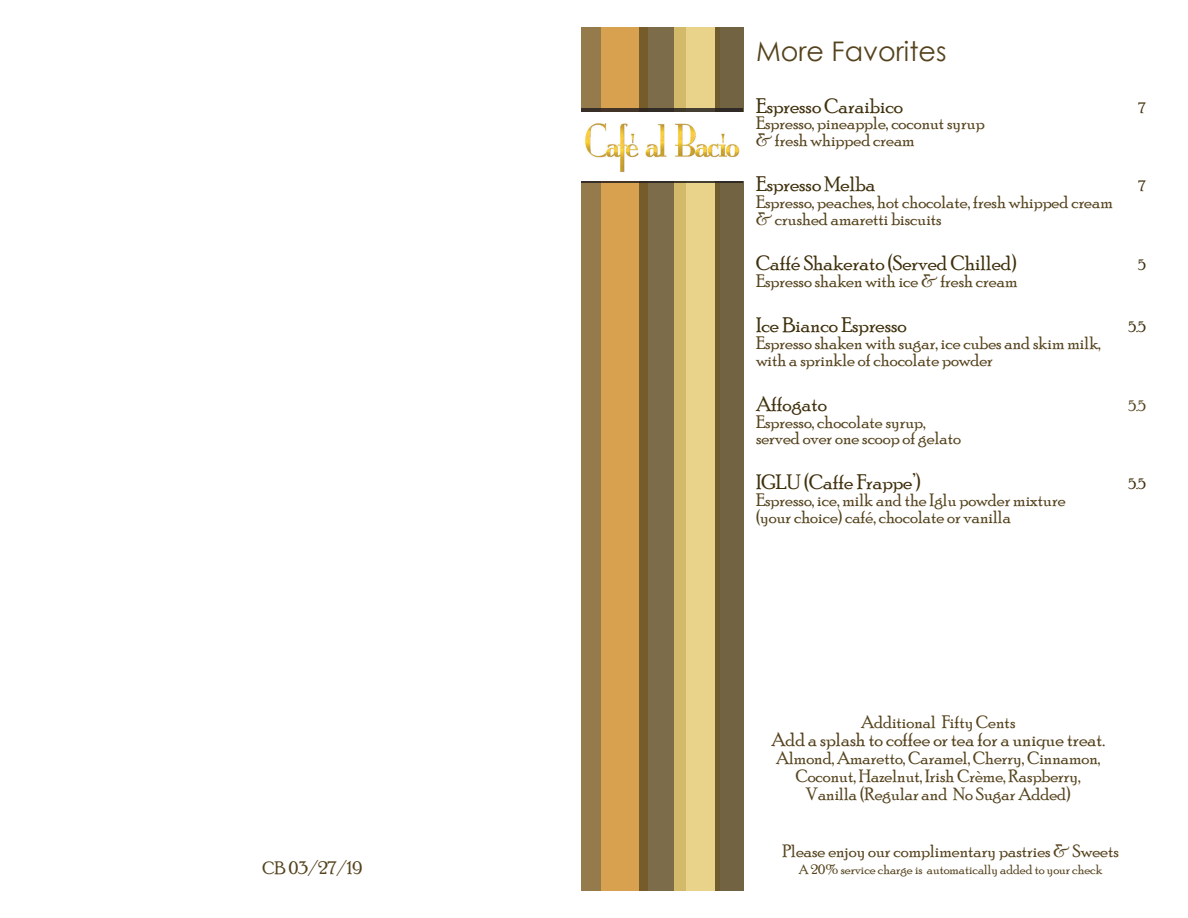
<style>
.page{position:relative;width:1188px;height:918px;background:#fff}
.page>*{position:absolute;margin:0;border:0;box-sizing:border-box;transform-origin:0 0}
.t1{font:27px "Century Gothic";color:#55431d}
.Beverage_name{font:21px "Poor Richard";color:#3f300c}
.Description{font:19.5px "Poor Richard";color:#55431d}
.Description-2{font:18px/16.8px "Poor Richard";color:#55431d}
.Beverage_name-2{font:15px "Poor Richard";color:#3f300c}
.Beverage_name-3{font:15px "Poor Richard";color:#55431d}
.t2{font:13.5px "Poor Richard";color:#55431d}
</style>
<div class="page">
<div style="left:581px;top:27px;width:20px;height:864px;background:#957a4c"></div>
<div style="left:601px;top:27px;width:46px;height:864px;background:#d7a14f"></div>
<svg style="left:639px;top:27px;width:36px;height:864px;background:#7d6a42"></svg>
<svg style="left:675px;top:27px;width:40px;height:864px;background:#e2cb81"></svg>
<div style="left:715px;top:27px;width:28px;height:864px;background:linear-gradient(to right,#705e37,#736547)"></div>
<div style="left:581px;top:108px;width:162px;height:75px;background:linear-gradient(to right,#3d3227,#38322b)"></div>
<img style="left:581px;top:112px;width:162px;height:69px">
<p class="Description-2" style="left:262px;top:859px;width:101px">CB 03/27/19</p>
<p class="t1" style="left:756px;top:32px;width:192px">More Favorites</p>
<p class="Beverage_name" style="left:756px;top:93px;width:149px">Espresso Caraibico</p>
<p class="Beverage_name-2" style="left:1139px;top:99px;width:9px">7</p>
<p class="Description-2" style="left:756px;top:115px;width:230px">Espresso, pineapple, coconut syrup &amp; fresh whipped cream</p>
<p class="Beverage_name" style="left:756px;top:172px;width:121px">Espresso Melba</p>
<p class="Beverage_name-2" style="left:1139px;top:178px;width:9px">7</p>
<p class="Description-2" style="left:756px;top:193px;width:358px">Espresso, peaches, hot chocolate, fresh whipped cream &amp; crushed amaretti biscuits</p>
<p class="Beverage_name" style="left:756px;top:251px;width:262px">Caffé Shakerato (Served Chilled)</p>
<p class="Beverage_name-2" style="left:1138px;top:256px;width:9px">5</p>
<p class="Description-2" style="left:756px;top:272px;width:263px">Espresso shaken with ice &amp; fresh cream</p>
<p class="Beverage_name" style="left:756px;top:313px;width:152px">Ice Bianco Espresso</p>
<p class="Beverage_name-2" style="left:1129px;top:318px;width:19px">5.5</p>
<p class="Description-2" style="left:756px;top:334px;width:346px">Espresso shaken with sugar, ice cubes and skim milk, with a sprinkle of chocolate powder</p>
<p class="Beverage_name" style="left:756px;top:392px;width:73px">Affogato</p>
<p class="Beverage_name-3" style="left:1129px;top:397px;width:19px">5.5</p>
<p class="Description-2" style="left:756px;top:413px;width:207px">Espresso, chocolate syrup, served over one scoop of gelato</p>
<p class="Beverage_name" style="left:756px;top:470px;width:166px">IGLU (Caffe Frappe’)</p>
<p class="Beverage_name-2" style="left:1129px;top:476px;width:19px">5.5</p>
<p class="Description-2" style="left:756px;top:492px;width:311px">Espresso, ice, milk and the Iglu powder mixture (your choice) café, chocolate or vanilla</p>
<p class="Description-2" style="left:861px;top:713px;width:156px">Additional Fifty Cents</p>
<p class="Description" style="left:771px;top:728px;width:335px">Add a splash to coffee or tea for a unique treat.</p>
<p class="Description-2" style="left:776px;top:749px;width:326px;line-height:18px;text-align:center">Almond, Amaretto, Caramel, Cherry, Cinnamon,<br>Coconut, Hazelnut, Irish Crème, Raspberry,</p>
<p class="Description-2" style="left:806px;top:785px;width:266px">Vanilla (Regular and No Sugar Added)</p>
<p class="Description-2" style="left:782px;top:843px;width:338px">Please enjoy our complimentary pastries &amp; Sweets</p>
<p class="t2" style="left:799px;top:862px;width:305px">A 20% service charge is automatically added to your check</p>
</div>
